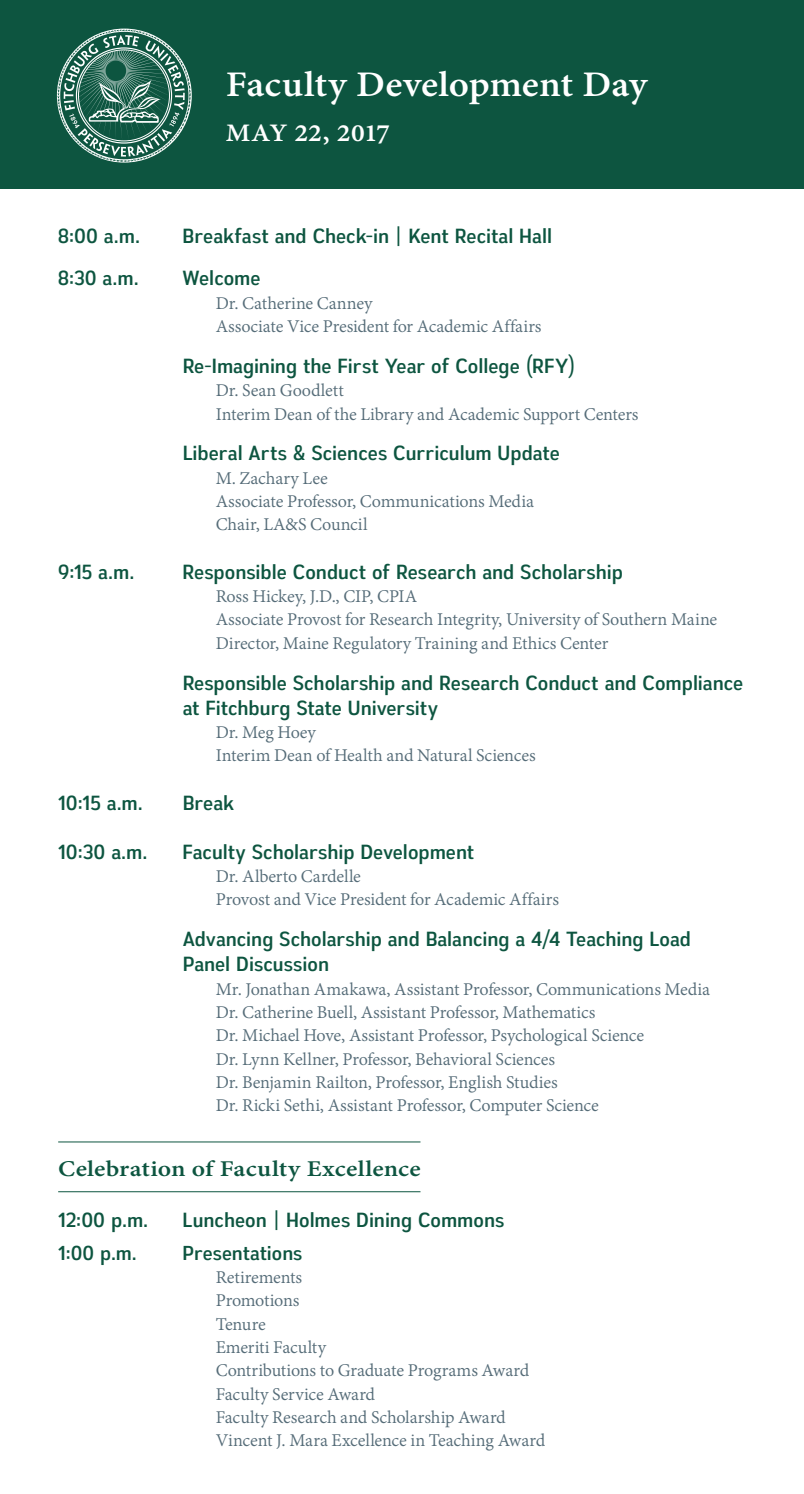
<style>
.page{position:relative;width:804px;height:1494px;background:#fff}
.page>*{position:absolute;margin:0;border:0;box-sizing:border-box;transform-origin:0 0}
.head{font:700 39.02px "Adobe Devanagari";color:#fff;scale:1.09 1}
.head-2{font:700 30.97px "Adobe Devanagari";letter-spacing:-.005em;color:#fff}
.program-head{font:700 24.5px "Adobe Devanagari";letter-spacing:.005em;color:#0d5540;scale:1.15 1}
.program-head-2{font:20.47px/25.2px "Autoradiographic Rg";color:#0d5540;scale:1.15 1}
.program-head-3{font:20.12px "Autoradiographic Rg";color:#0d5540;scale:1.15 1}
.program-text{font:19.43px/23.3px "Adobe Devanagari";letter-spacing:-.005em;color:#556c78}
.s1{font-size:27.3px}
</style>
<div class="page">
<div style="left:0;top:0;width:803px;height:189px;background:#0d5540"></div>
<hr style="left:58px;top:1141px;width:362px;height:1px;background:#0d5540">
<hr style="left:58px;top:1191px;width:362px;height:1px;background:#0d5540">
<svg style="left:57px;top:29px;width:135px;height:134px"></svg>
<p class="head" style="left:226px;top:61px;width:388px">Faculty Development Day</p>
<p class="head-2" style="left:226px;top:114px;width:166px"><span class="s1">MAY</span> 22, 2017</p>
<p class="program-head-2" style="left:58px;top:223px;width:73px">8:00 a.m.</p>
<p class="program-head-2" style="left:182px;top:223px;width:322px">Breakfast and Check-in | Kent Recital Hall</p>
<p class="program-head-2" style="left:58px;top:266px;width:72px">8:30 a.m.</p>
<p class="program-head-2" style="left:182px;top:266px;width:69px">Welcome</p>
<p class="program-text" style="left:216px;top:293px;width:327px">Dr. Catherine Canney<br>Associate Vice President for Academic Affairs</p>
<p class="program-head-2" style="left:183px;top:353px;width:343px">Re-Imagining the First Year of College (RFY)</p>
<p class="program-text" style="left:216px;top:380px;width:424px">Dr. Sean Goodlett<br>Interim Dean of the Library and Academic Support Centers</p>
<p class="program-head-2" style="left:183px;top:441px;width:329px">Liberal Arts &amp; Sciences Curriculum Update</p>
<p class="program-text" style="left:216px;top:467px;width:114px">M. Zachary Lee</p>
<p class="program-text" style="left:216px;top:491px;width:319px">Associate Professor, Communications Media<br>Chair, LA&amp;S Council</p>
<p class="program-head-2" style="left:58px;top:559px;width:68px">9:15 a.m.</p>
<p class="program-head-2" style="left:182px;top:559px;width:384px">Responsible Conduct of Research and Scholarship</p>
<p class="program-text" style="left:216px;top:586px;width:503px">Ross Hickey, J.D., CIP, CPIA<br>Associate Provost for Research Integrity, University of Southern Maine</p>
<p class="program-text" style="left:216px;top:633px;width:394px">Director, Maine Regulatory Training and Ethics Center</p>
<p class="program-head-2" style="left:183px;top:670px;width:489px">Responsible Scholarship and Research Conduct and Compliance at Fitchburg State University</p>
<p class="program-text" style="left:216px;top:722px;width:321px">Dr. Meg Hoey<br>Interim Dean of Health and Natural Sciences</p>
<p class="program-head-2" style="left:58px;top:790px;width:75px">10:15 a.m.</p>
<p class="program-head-2" style="left:183px;top:790px;width:46px">Break</p>
<p class="program-head-2" style="left:58px;top:839px;width:79px">10:30 a.m.</p>
<p class="program-head-2" style="left:182px;top:839px;width:255px">Faculty Scholarship Development</p>
<p class="program-text" style="left:216px;top:866px;width:147px">Dr. Alberto Cardelle</p>
<p class="program-text" style="left:216px;top:889px;width:345px">Provost and Vice President for Academic Affairs</p>
<p class="program-head-2" style="left:183px;top:926px;width:443px">Advancing Scholarship and Balancing a 4/4 Teaching Load<br>Panel Discussion</p>
<p class="program-text" style="left:216px;top:978px;width:496px">Mr. Jonathan Amakawa, Assistant Professor, Communications Media</p>
<p class="program-text" style="left:216px;top:1002px;width:381px">Dr. Catherine Buell, Assistant Professor, Mathematics</p>
<p class="program-text" style="left:216px;top:1025px;width:430px">Dr. Michael Hove, Assistant Professor, Psychological Science</p>
<p class="program-text" style="left:216px;top:1048px;width:341px">Dr. Lynn Kellner, Professor, Behavioral Sciences</p>
<p class="program-text" style="left:216px;top:1072px;width:343px">Dr. Benjamin Railton, Professor, English Studies</p>
<p class="program-text" style="left:216px;top:1095px;width:384px">Dr. Ricki Sethi, Assistant Professor, Computer Science</p>
<p class="program-head" style="left:58px;top:1154px;width:317px">Celebration of Faculty Excellence</p>
<p class="program-head-2" style="left:58px;top:1207px;width:80px">12:00 p.m.</p>
<p class="program-head-2" style="left:182px;top:1207px;width:281px">Luncheon | Holmes Dining Commons</p>
<p class="program-head-3" style="left:58px;top:1240px;width:70px">1:00 p.m.</p>
<p class="program-head-3" style="left:182px;top:1240px;width:106px">Presentations</p>
<p class="program-text" style="left:216px;top:1267px;width:88px">Retirements</p>
<p class="program-text" style="left:216px;top:1290px;width:85px">Promotions</p>
<p class="program-text" style="left:216px;top:1313px;width:51px">Tenure</p>
<p class="program-text" style="left:216px;top:1336px;width:112px">Emeriti Faculty</p>
<p class="program-text" style="left:216px;top:1360px;width:315px">Contributions to Graduate Programs Award</p>
<p class="program-text" style="left:216px;top:1383px;width:161px">Faculty Service Award</p>
<p class="program-text" style="left:216px;top:1406px;width:291px">Faculty Research and Scholarship Award</p>
<p class="program-text" style="left:216px;top:1430px;width:331px">Vincent J. Mara Excellence in Teaching Award</p>
</div>
